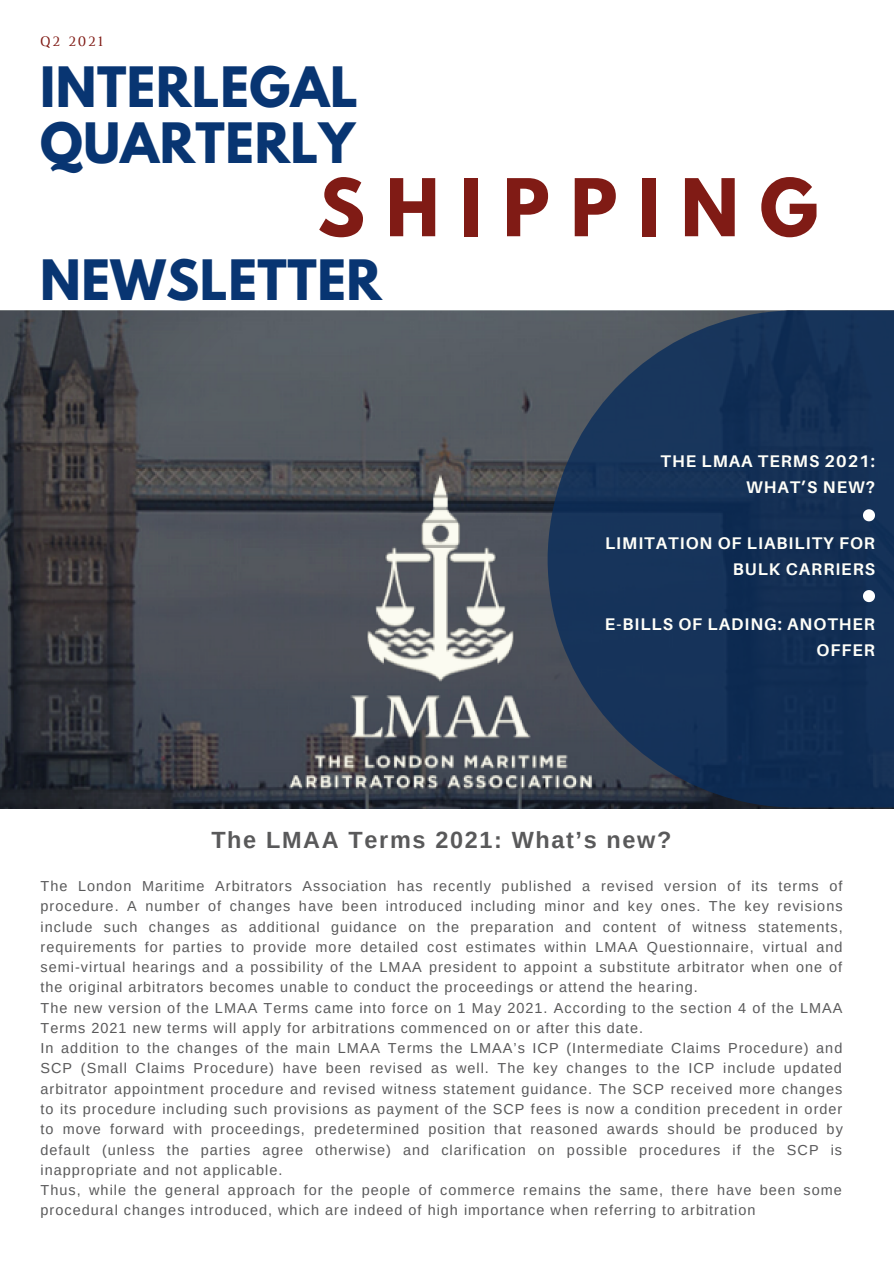
<style>
.page{position:relative;width:894px;height:1264px;background:#fff}
.page>*{position:absolute;margin:0;border:0;box-sizing:border-box;transform-origin:0 0}
.t1{font:700 70.35px "League Spartan";letter-spacing:.295em;color:#801b15}
.t2{font:700 49.2px "League Spartan";letter-spacing:.01em;color:#083572}
.t3{font:700 23.4px "Arimo";letter-spacing:.07em;color:#59595a}
.t4{font:700 16.8px/26px "Aileron";letter-spacing:.06em;color:#fffff9;text-align:right}
.t5{font:14.85px "Luthier";letter-spacing:.14em;color:#801b15}
.t6{font:14.4px/20.2px "Arimo";letter-spacing:.07em;color:#59595a;text-align:justify}
</style>
<div class="page">
<svg style="left:0;top:310px;width:893px;height:498px"></svg>
<svg style="left:547px;top:310px;width:346px;height:497px;fill:#163358"></svg>
<svg style="left:862px;top:509px;width:12px;height:12px"></svg>
<svg style="left:862px;top:590px;width:12px;height:12px"></svg>
<p class="t5" style="left:40px;top:35px;width:64px">Q2 2021</p>
<p class="t2" style="left:40px;top:63px;width:319px">INTERLEGAL</p>
<p class="t2" style="left:40px;top:119px;width:316px">QUARTERLY</p>
<p class="t1" style="left:317px;top:173px;width:502px">SHIPPING</p>
<p class="t2" style="left:40px;top:255px;width:343px">NEWSLETTER</p>
<p class="t4" style="left:660px;top:448px;width:216px">THE LMAA TERMS 2021:</p>
<p class="t4" style="left:745px;top:474px;width:130px">WHAT’S NEW?</p>
<p class="t4" style="left:605px;top:529px;width:271px">LIMITATION OF LIABILITY FOR<br>BULK CARRIERS</p>
<p class="t4" style="left:604px;top:610px;width:271px">E-BILLS OF LADING: ANOTHER<br>OFFER</p>
<p class="t3" style="left:211px;top:827px;width:461px">The LMAA Terms 2021: What’s new?</p>
<p class="t6" style="left:41px;top:875px;width:803px">The London Maritime Arbitrators Association has recently published a revised version of its terms of procedure. A number of changes have been introduced including minor and key ones. The key revisions include such changes as additional guidance on the preparation and content of witness statements, requirements for parties to provide more detailed cost estimates within LMAA Questionnaire, virtual and semi-virtual hearings and a possibility of the LMAA president to appoint a substitute arbitrator when one of the original arbitrators becomes unable to conduct the proceedings or attend the hearing.</p>
<p class="t6" style="left:41px;top:997px;width:803px">The new version of the LMAA Terms came into force on 1 May 2021. According to the section 4 of the LMAA<br>Terms 2021 new terms will apply for arbitrations commenced on or after this date.</p>
<p class="t6" style="left:41px;top:1038px;width:803px">In addition to the changes of the main LMAA Terms the LMAA’s ICP (Intermediate Claims Procedure) and SCP (Small Claims Procedure) have been revised as well. The key changes to the ICP include updated arbitrator appointment procedure and revised witness statement guidance. The SCP received more changes to its procedure including such provisions as payment of the SCP fees is now a condition precedent in order to move forward with proceedings, predetermined position that reasoned awards should be produced by default (unless the parties agree otherwise) and clarification on possible procedures if the SCP is inappropriate and not applicable.</p>
<p class="t6" style="left:41px;top:1179px;width:802px">Thus, while the general approach for the people of commerce remains the same, there have been some procedural changes introduced, which are indeed of high importance when referring to arbitration</p>
</div>
